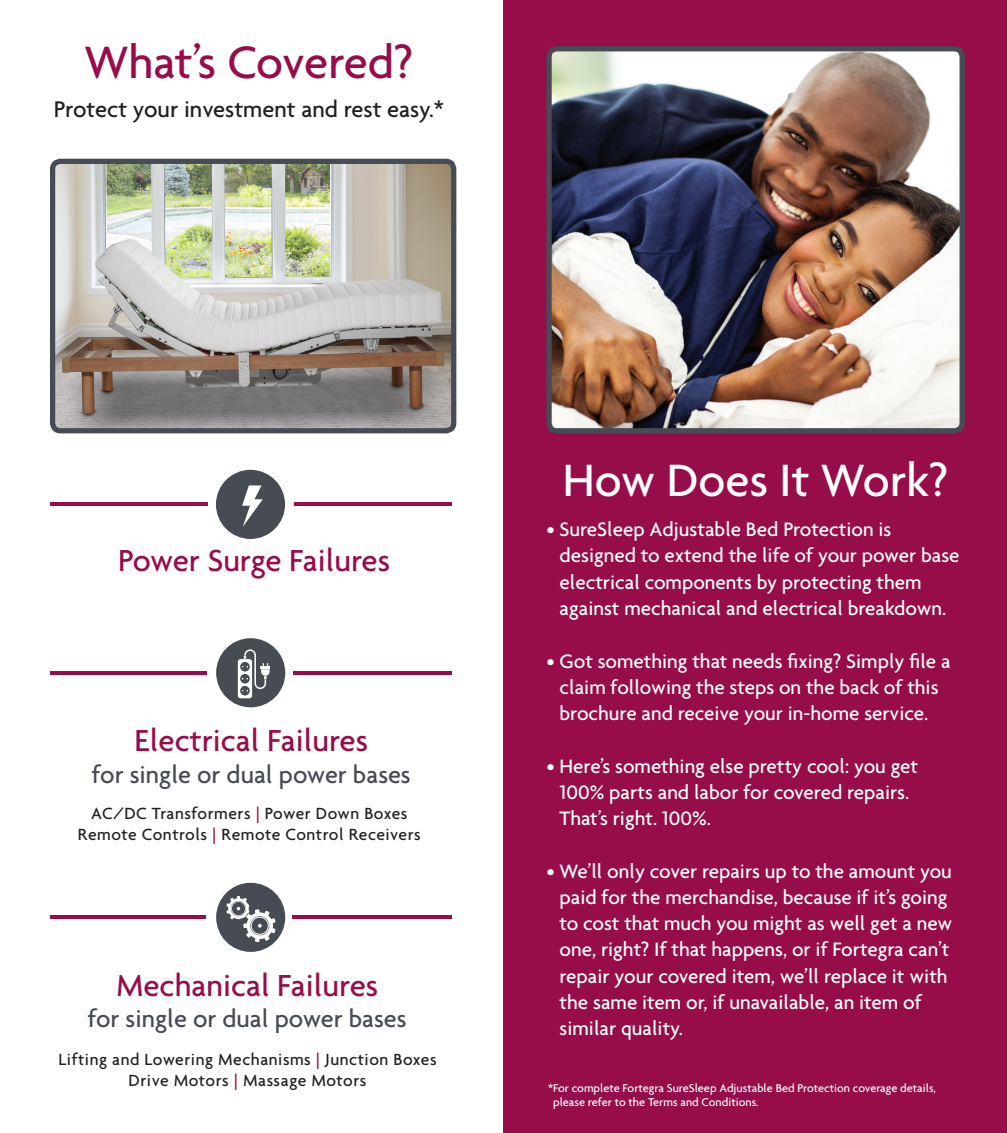
<style>
.page{position:relative;width:1007px;height:1133px;background:#fff}
.page>*{position:absolute;margin:0;border:0;box-sizing:border-box;transform-origin:0 0}
._24_hours{font:500 49px "Agenda";color:#fff}
._24_hours-2{font:500 49px "Agenda";letter-spacing:-.01em;color:#970d49}
._24_hours-3{font:500 32.9px "Agenda";color:#970d49}
._24_hours-4{font:500 26.25px "Agenda";color:#464b54}
._24_hours-5{font:500 24.5px "Agenda";color:#231f20}
._24_hours-6{font:500 21px/26.2px "Agenda";color:#fff}
.claims{font:500 17.5px "Agenda";letter-spacing:.03em;color:#231f20}
.claims-2{font:500 12.25px/14px "Agenda";color:#fff}
.s1{color:#970d49}
</style>
<div class="page">
<hr style="left:50px;top:502px;width:401px;height:4px;background:#970d49">
<div style="left:208px;top:469px;width:86px;height:69px;background:#fff"></div>
<div style="left:216px;top:470px;width:69px;height:69px;background:#464b54;border-radius:50%"></div>
<svg style="left:242px;top:485px;width:21px;height:42px"></svg>
<div style="left:503px;top:0;width:504px;height:1133px;background:#970d49"></div>
<img style="left:552px;top:52px;width:407px;height:375px">
<div style="left:546px;top:46px;width:419px;height:387px;border:5px solid #464b54;border-radius:8px"></div>
<hr style="left:50px;top:671px;width:401px;height:4px;background:#970d49">
<div style="left:207px;top:638px;width:86px;height:69px;background:#fff"></div>
<div style="left:216px;top:638px;width:69px;height:69px;background:#464b54;border-radius:50%"></div>
<svg style="left:238px;top:649px;width:32px;height:49px"></svg>
<hr style="left:50px;top:915px;width:401px;height:4px;background:#970d49">
<div style="left:206px;top:885px;width:86px;height:69px;background:#fff"></div>
<div style="left:216px;top:883px;width:69px;height:69px;background:#464b54;border-radius:50%"></div>
<svg style="left:226px;top:896px;width:50px;height:46px"></svg>
<img style="left:56px;top:165px;width:394px;height:262px">
<div style="left:50px;top:159px;width:406px;height:274px;border:5px solid #464b54;border-radius:8px"></div>
<p class="_24_hours-2" style="left:84px;top:33px;width:331px">What’s Covered?</p>
<p class="_24_hours-5" style="left:54px;top:94px;width:392px">Protect your investment and rest easy.*</p>
<p class="_24_hours-3" style="left:118px;top:540px;width:274px">Power Surge Failures</p>
<p class="_24_hours-3" style="left:135px;top:720px;width:235px">Electrical Failures</p>
<p class="_24_hours-4" style="left:92px;top:758px;width:320px">for single or dual power bases</p>
<p class="claims" style="left:91px;top:802px;width:318px">AC/DC Transformers <span class="s1">|</span> Power Down Boxes</p>
<p class="claims" style="left:78px;top:823px;width:344px">Remote Controls <span class="s1">|</span> Remote Control Receivers</p>
<p class="_24_hours-3" style="left:116px;top:965px;width:264px">Mechanical Failures</p>
<p class="_24_hours-4" style="left:88px;top:1003px;width:320px">for single or dual power bases</p>
<p class="claims" style="left:59px;top:1048px;width:380px">Lifting and Lowering Mechanisms <span class="s1">|</span> Junction Boxes</p>
<p class="claims" style="left:129px;top:1069px;width:239px">Drive Motors <span class="s1">|</span> Massage Motors</p>
<p class="_24_hours" style="left:563px;top:450px;width:387px">How Does It Work?</p>
<p class="_24_hours-6" style="left:560px;top:516px;width:401px;text-indent:-13px">• SureSleep Adjustable Bed Protection is designed to extend the life of your power base electrical components by protecting them against mechanical and electrical breakdown.</p>
<p class="_24_hours-6" style="left:546px;top:647px;width:406px;text-align:center">• Got something that needs fixing? Simply file a claim following the steps on the back of this brochure and receive your in-home service.</p>
<p class="_24_hours-6" style="left:560px;top:752px;width:360px;text-indent:-13px">• Here’s something else pretty cool: you get<br>100% parts and labor for covered repairs.<br>That’s right. 100%.</p>
<p class="_24_hours-6" style="left:560px;top:857px;width:394px;text-indent:-13px">• We’ll only cover repairs up to the amount you paid for the merchandise, because if it’s going to cost that much you might as well get a new one, right? If that happens, or if Fortegra can’t repair your covered item, we’ll replace it with the same item or, if unavailable, an item of similar quality.</p>
<p class="claims-2" style="left:553px;top:1081px;width:384px;text-indent:-5px">*For complete Fortegra SureSleep Adjustable Bed Protection coverage details, please refer to the Terms and Conditions.</p>
</div>
